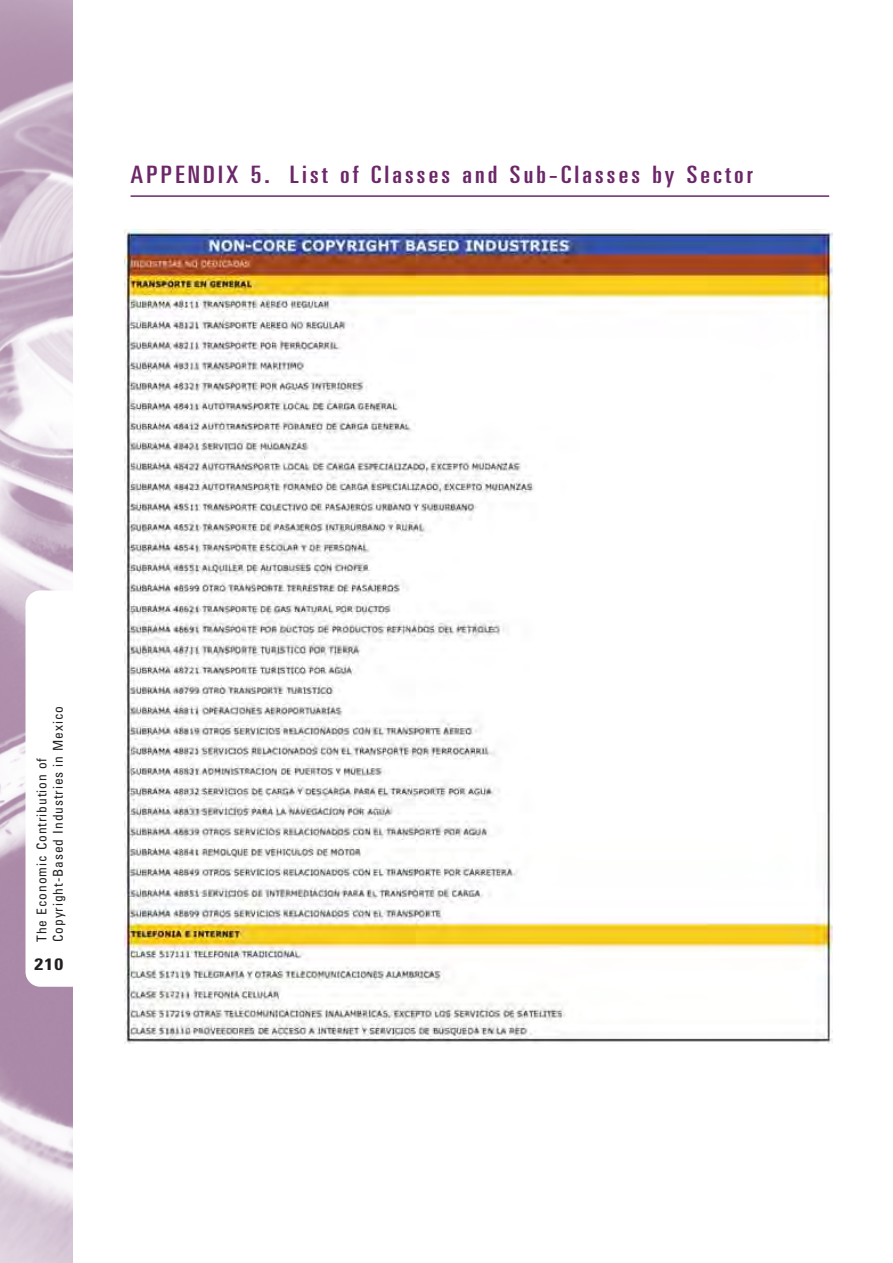
<style>
.page{position:relative;width:893px;height:1263px;background:#fff}
.page>*{position:absolute;margin:0;border:0;box-sizing:border-box;transform-origin:0 0}
.t1{font:ultra-condensed 24px "Univers";letter-spacing:.11em;color:#6c2769;scale:1.2 1}
.t2{font:700 condensed 16.5px "Univers";color:#231f20;scale:1.2 1}
.t3{font:condensed 13.5px/16.2px "Univers";letter-spacing:.065em;color:#231f20}
</style>
<div class="page">
<img style="left:0;top:0;width:72px;height:1263px">
<div style="left:26px;top:590px;width:72px;height:397px;background:#fff;border-radius:15px"></div>
<img style="left:125px;top:230px;width:708px;height:814px">
<hr style="left:131px;top:195px;width:698px;height:2px;background:#6c2769">
<p class="t1" style="left:131px;top:165px;width:520px">APPENDIX 5. List of Classes and Sub-Classes by Sector</p>
<p class="t3" style="left:35px;top:942px;width:238px;rotate:-90deg">The Economic Contribution of<br>Copyright-Based Industries in Mexico</p>
<p class="t2" style="left:34px;top:958px;width:26px">210</p>
</div>
